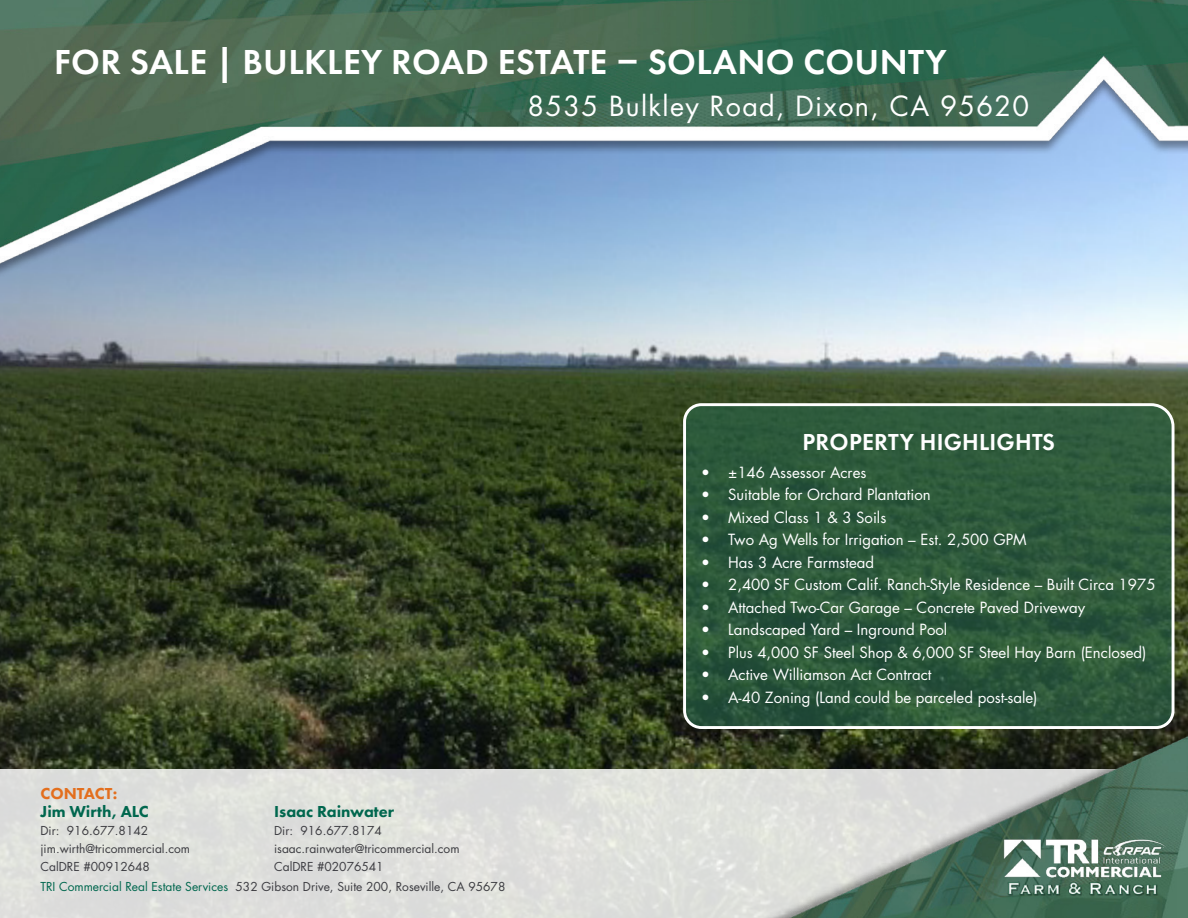
<style>
.page{position:relative;width:1188px;height:918px;background:#fff}
.page>*{position:absolute;margin:0;border:0;box-sizing:border-box;transform-origin:0 0}
.t1{font:600 36px "Futura PT";letter-spacing:.01em;color:#fff}
.t2{font:27px "Futura Std";letter-spacing:.05em;color:#fff}
.t3{font:600 24px "Futura PT";letter-spacing:.01em;color:#fff}
.t4{font:800 16.5px "Futura PT";color:#00674e}
.t5{font:800 16.5px "Futura PT";color:#e36f1e}
.t6{font:15px "Futura Std";color:#fff}
.t7{font:12px/18px "Futura Std";color:#3c3c41}
.s1{color:#00674e}
</style>
<div class="page">
<img style="left:0;top:0;width:1188px;height:918px">
<svg style="left:682px;top:402px;width:494px;height:328px;background:#325c40"></svg>
<img style="left:996px;top:879px;width:174px;height:21px">
<img style="left:1002px;top:837px;width:165px;height:42px">
<h1 class="t1" style="left:54px;top:40px;width:894px">FOR SALE | BULKLEY ROAD ESTATE – SOLANO COUNTY</h1>
<h2 class="t2" style="left:528px;top:89px;width:503px">8535 Bulkley Road, Dixon, CA 95620</h2>
<p class="t5" style="left:40px;top:783px;width:78px">CONTACT:</p>
<p class="t4" style="left:40px;top:801px;width:110px">Jim Wirth, ALC</p>
<p class="t7" style="left:40px;top:821px;width:151px">Dir: 916.677.8142 jim.wirth@tricommercial.com<br>CalDRE #00912648</p>
<p class="t7" style="left:40px;top:878px;width:466px"><span class="s1">TRI Commercial Real Estate Services</span> 532 Gibson Drive, Suite 200, Roseville, CA 95678</p>
<p class="t4" style="left:274px;top:801px;width:122px">Isaac Rainwater</p>
<p class="t7" style="left:274px;top:821px;width:187px">Dir: 916.677.8174 isaac.rainwater@tricommercial.com<br>CalDRE #02076541</p>
<h3 class="t3" style="left:802px;top:427px;width:254px">PROPERTY HIGHLIGHTS</h3>
<p class="t6" style="left:701px;top:463px;width:167px">• ±146 Assessor Acres</p>
<p class="t6" style="left:701px;top:485px;width:231px">• Suitable for Orchard Plantation</p>
<p class="t6" style="left:701px;top:508px;width:187px">• Mixed Class 1 &amp; 3 Soils</p>
<p class="t6" style="left:701px;top:530px;width:327px">• Two Ag Wells for Irrigation – Est. 2,500 GPM</p>
<p class="t6" style="left:701px;top:553px;width:175px">• Has 3 Acre Farmstead</p>
<p class="t6" style="left:701px;top:575px;width:456px">• 2,400 SF Custom Calif. Ranch-Style Residence – Built Circa 1975</p>
<p class="t6" style="left:701px;top:598px;width:386px">• Attached Two-Car Garage – Concrete Paved Driveway</p>
<p class="t6" style="left:701px;top:620px;width:248px">• Landscaped Yard – Inground Pool</p>
<p class="t6" style="left:701px;top:643px;width:447px">• Plus 4,000 SF Steel Shop &amp; 6,000 SF Steel Hay Barn (Enclosed)</p>
<p class="t6" style="left:701px;top:665px;width:232px">• Active Williamson Act Contract</p>
<p class="t6" style="left:701px;top:688px;width:338px">• A-40 Zoning (Land could be parceled post-sale)</p>
</div>
